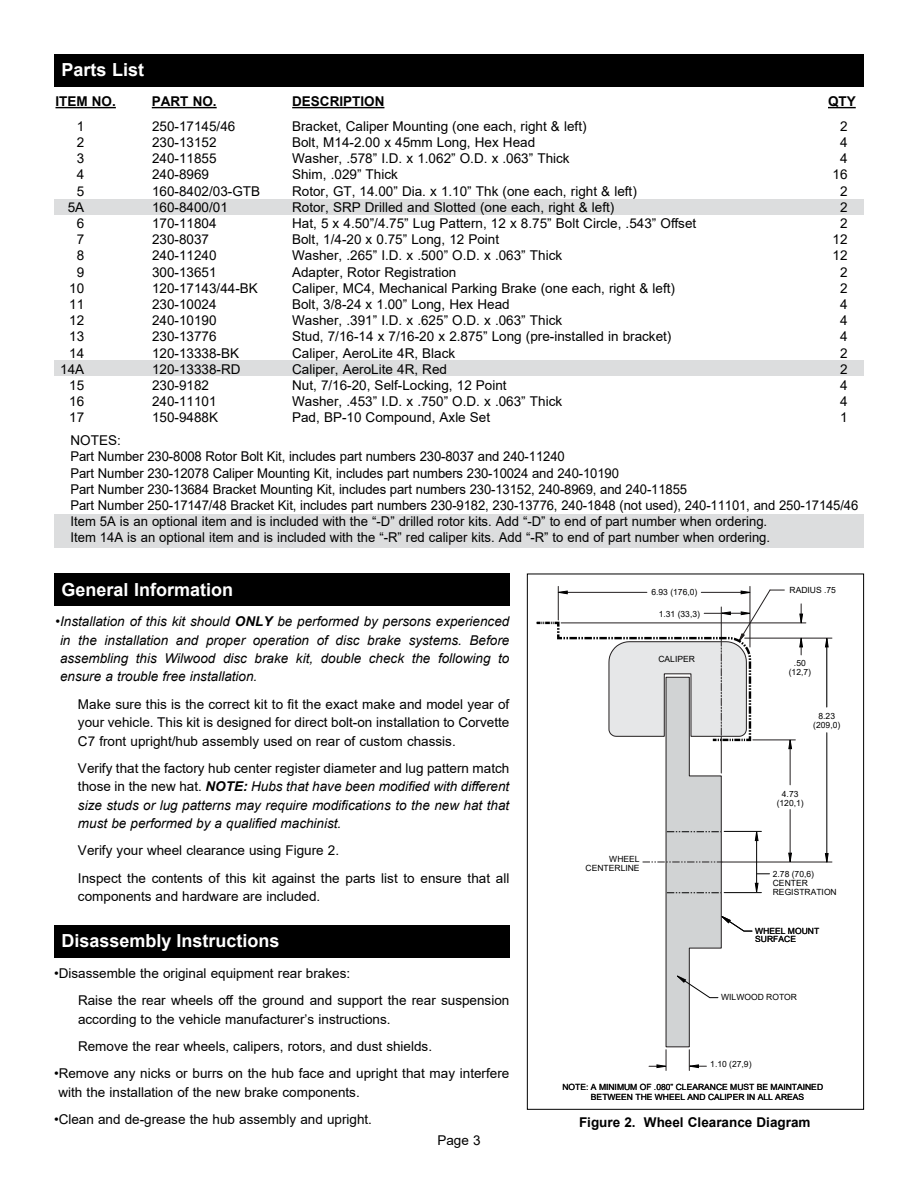
<style>
.page{position:relative;width:918px;height:1188px;background:#fff}
.page>*{position:absolute;margin:0;border:0;box-sizing:border-box;transform-origin:0 0}
.t1{font:700 18px "Arial";color:#fff}
.t2{font:13.5px/16.2px "Arial";color:#000}
.t3{font:italic 13.5px/18.3px "Arial";color:#000;text-align:justify}
.t4{font:700 13.5px "Arial";color:#000}
.t5{font:8.55px/9.1px "Arial";color:#000}
.s1{font-style:normal}
.s2{font-weight:700}
</style>
<div class="page">
<div style="left:54px;top:199px;width:810px;height:16px;background:#dcddde"></div>
<div style="left:54px;top:360px;width:810px;height:16px;background:#dcddde"></div>
<div style="left:54px;top:514px;width:810px;height:34px;background:#dcddde"></div>
<div style="left:54px;top:54px;width:810px;height:32px;background:#000"></div>
<hr style="left:721px;top:862px;width:111px;height:1px;background:#231f20">
<hr style="left:745px;top:638px;width:87px;height:1px;background:#231f20">
<hr style="left:753px;top:740px;width:42px;height:1px;background:#231f20">
<hr style="left:561px;top:623px;width:245px;height:1px;background:#231f20">
<hr style="left:750px;top:586px;width:1px;height:61px;background:#231f20">
<hr style="left:558px;top:586px;width:1px;height:34px;background:#231f20">
<svg style="left:825px;top:853px;width:4px;height:10px"></svg>
<svg style="left:825px;top:638px;width:4px;height:10px"></svg>
<svg style="left:799px;top:638px;width:4px;height:17px"></svg>
<svg style="left:799px;top:604px;width:4px;height:19px"></svg>
<hr style="left:827px;top:733px;width:1px;height:129px;background:#000">
<hr style="left:827px;top:639px;width:1px;height:68px;background:#000">
<svg style="left:537px;top:589px;width:255px;height:481px"></svg>
<hr style="left:56px;top:107px;width:60px;height:1px;background:#000">
<hr style="left:152px;top:107px;width:65px;height:1px;background:#000">
<hr style="left:292px;top:107px;width:92px;height:1px;background:#000">
<svg style="left:828px;top:107px;width:28px;height:1px"></svg>
<div style="left:54px;top:574px;width:455px;height:32px;background:#000"></div>
<div style="left:54px;top:925px;width:455px;height:33px;background:#000"></div>
<h1 class="t1" style="left:62px;top:57px;width:84px">Parts List</h1>
<p class="t4" style="left:56px;top:92px;width:62px">ITEM NO.</p>
<p class="t4" style="left:152px;top:92px;width:66px">PART NO.</p>
<p class="t4" style="left:292px;top:92px;width:94px">DESCRIPTION</p>
<p class="t4" style="left:828px;top:92px;width:29px">QTY</p>
<p class="t2" style="left:152px;top:118px;width:110px">250-17145/46<br>230-13152<br>240-11855<br>240-8969<br>160-8402/03-GTB<br>160-8400/01<br>170-11804<br>230-8037<br>240-11240<br>300-13651<br>120-17143/44-BK<br>230-10024<br>240-10190<br>230-13776<br>120-13338-BK<br>120-13338-RD<br>230-9182<br>240-11101<br>150-9488K</p>
<p class="t2" style="left:292px;top:118px;width:406px">Bracket, Caliper Mounting (one each, right &amp; left)<br>Bolt, M14-2.00 x 45mm Long, Hex Head<br>Washer, .578” I.D. x 1.062” O.D. x .063” Thick<br>Shim, .029” Thick<br>Rotor, GT, 14.00” Dia. x 1.10” Thk (one each, right &amp; left)<br>Rotor, SRP Drilled and Slotted (one each, right &amp; left)<br>Hat, 5 x 4.50”/4.75” Lug Pattern, 12 x 8.75” Bolt Circle, .543” Offset Bolt, 1/4-20 x 0.75” Long, 12 Point<br>Washer, .265” I.D. x .500” O.D. x .063” Thick<br>Adapter, Rotor Registration<br>Caliper, MC4, Mechanical Parking Brake (one each, right &amp; left)<br>Bolt, 3/8-24 x 1.00” Long, Hex Head<br>Washer, .391” I.D. x .625” O.D. x .063” Thick<br>Stud, 7/16-14 x 7/16-20 x 2.875” Long (pre-installed in bracket)<br>Caliper, AeroLite 4R, Black<br>Caliper, AeroLite 4R, Red<br>Nut, 7/16-20, Self-Locking, 12 Point<br>Washer, .453” I.D. x .750” O.D. x .063” Thick<br>Pad, BP-10 Compound, Axle Set</p>
<p class="t2" style="left:60px;top:118px;width:26px;text-align:right">1<br>2<br>3<br>4<br>5<br>5A<br>6<br>7<br>8<br>9<br>10<br>11<br>12<br>13<br>14<br>14A<br>15<br>16<br>17</p>
<p class="t2" style="left:832px;top:118px;width:17px;text-align:center">2<br>4<br>4<br>16<br>2<br>2<br>2<br>12<br>12<br>2<br>2<br>4<br>4<br>4<br>2<br>2<br>4<br>4<br>1</p>
<p class="t2" style="left:70px;top:432px;width:789px">NOTES:<br>Part Number 230-8008 Rotor Bolt Kit, includes part numbers 230-8037 and 240-11240<br>Part Number 230-12078 Caliper Mounting Kit, includes part numbers 230-10024 and 240-10190<br>Part Number 230-13684 Bracket Mounting Kit, includes part numbers 230-13152, 240-8969, and 240-11855<br>Part Number 250-17147/48 Bracket Kit, includes part numbers 230-9182, 230-13776, 240-1848 (not used), 240-11101, and 250-17145/46<br>Item 5A is an optional item and is included with the “-D” drilled rotor kits. Add “-D” to end of part number when ordering.<br>Item 14A is an optional item and is included with the “-R” red caliper kits. Add “-R” to end of part number when ordering.</p>
<h1 class="t1" style="left:62px;top:577px;width:173px">General Information</h1>
<p class="t3" style="left:60px;top:613px;width:451px;text-indent:-4px"><span class="s1">•</span>Installation of this kit should <span class="s2">ONLY</span> be performed by persons experienced in the installation and proper operation of disc brake systems. Before assembling this Wilwood disc brake kit, double check the following to ensure a trouble free installation.</p>
<p class="t2" style="left:78px;top:695px;width:433px;line-height:18.3px;text-align:justify">Make sure this is the correct kit to fit the exact make and model year of your vehicle. This kit is designed for direct bolt-on installation to Corvette C7 front upright/hub assembly used on rear of custom chassis.</p>
<p class="t3" style="left:78px;top:759px;width:433px"><span class="s1">Verify that the factory hub center register diameter and lug pattern match those in the new hat.</span> <span class="s2">NOTE:</span> Hubs that have been modified with different size studs or lug patterns may require modifications to the new hat that must be performed by a qualified machinist.</p>
<p class="t2" style="left:78px;top:837px;width:433px;line-height:27.5px">Verify your wheel clearance using Figure 2.<br>Inspect the contents of this kit against the parts list to ensure that all</p>
<p class="t2" style="left:78px;top:888px;width:244px">components and hardware are included.</p>
<h1 class="t1" style="left:62px;top:928px;width:220px">Disassembly Instructions</h1>
<p class="t2" style="left:78px;top:959px;width:433px;line-height:27.5px;text-indent:-24px">•Disassemble the original equipment rear brakes:<br>Raise the rear wheels off the ground and support the rear suspension</p>
<p class="t2" style="left:78px;top:1005px;width:356px;line-height:27.5px">according to the vehicle manufacturer’s instructions.<br>Remove the rear wheels, calipers, rotors, and dust shields.</p>
<p class="t2" style="left:58px;top:1064px;width:452px;line-height:18.3px;text-indent:-4px">•Remove any nicks or burrs on the hub face and upright that may interfere with the installation of the new brake components.</p>
<p class="t2" style="left:54px;top:1111px;width:320px">•Clean and de-grease the hub assembly and upright.</p>
<p class="t2" style="left:437px;top:1132px;width:45px">Page 3</p>
<p class="t5" style="left:651px;top:587px;width:47px">6.93 (176,0)</p>
<p class="t5" style="left:790px;top:586px;width:48px">RADIUS .75</p>
<p class="t5" style="left:659px;top:609px;width:43px">1.31 (33,3)</p>
<p class="t5" style="left:658px;top:655px;width:38px">CALIPER</p>
<p class="t5" style="left:789px;top:658px;width:24px;text-align:center">.50 (12,7)</p>
<p class="t5" style="left:813px;top:711px;width:29px;text-align:center">8.23 (209,0)</p>
<p class="t5" style="left:586px;top:855px;width:56px;text-align:right">WHEEL<br>CENTERLINE</p>
<p class="t5" style="left:777px;top:789px;width:29px;text-align:center">4.73 (120,1)</p>
<p class="t5" style="left:773px;top:869px;width:65px">2.78 (70,6)<br>CENTER<br>REGISTRATION</p>
<p class="t5" style="left:755px;top:927px;width:65px;line-height:8.6px">WHEEL MOUNT<br>SURFACE</p>
<p class="t5" style="left:721px;top:993px;width:77px">WILWOOD ROTOR</p>
<p class="t5" style="left:710px;top:1060px;width:43px">1.10 (27,9)</p>
<p class="t5" style="left:591px;top:1082px;width:234px;line-height:10.2px;text-indent:-28px">NOTE: A MINIMUM OF .080” CLEARANCE MUST BE MAINTAINED<br>BETWEEN THE WHEEL AND CALIPER IN ALL AREAS</p>
<p class="t4" style="left:579px;top:1113px;width:233px">Figure 2. Wheel Clearance Diagram</p>
</div>
